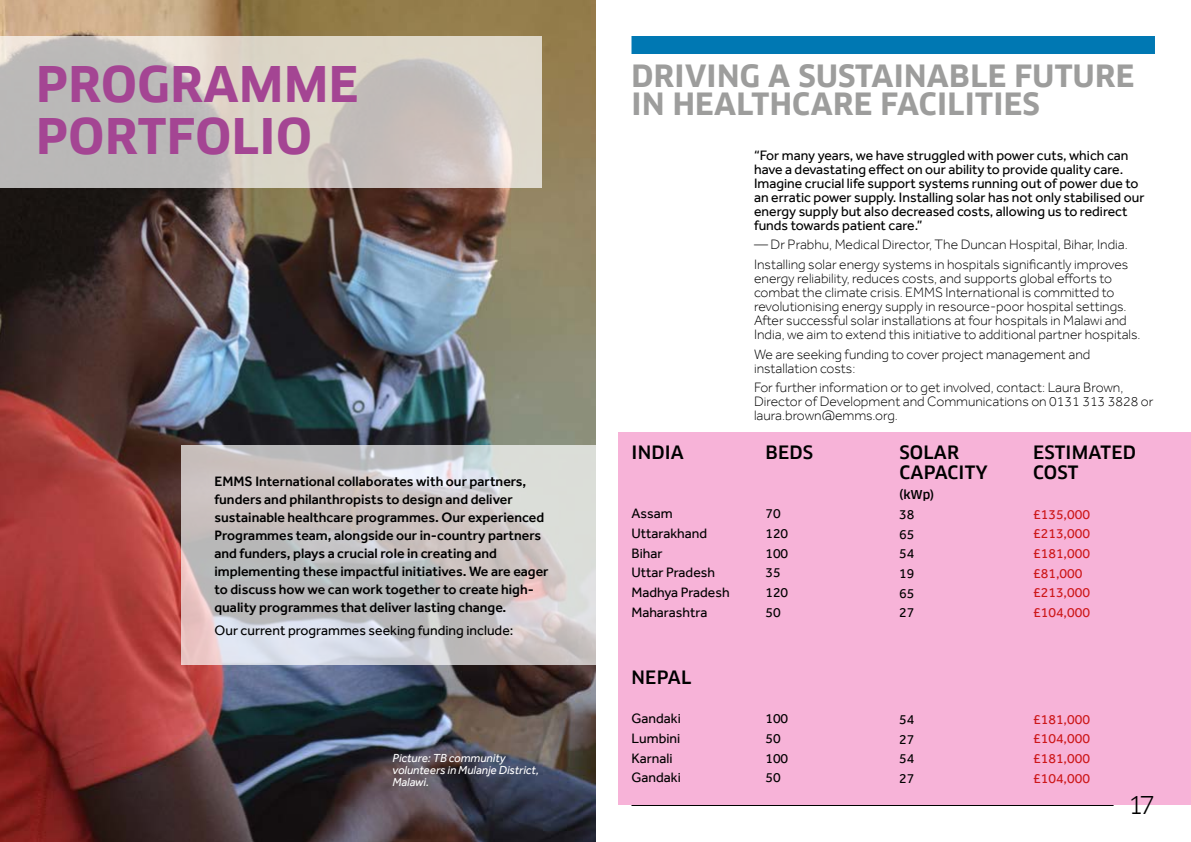
<style>
.page{position:relative;width:1191px;height:842px;background:#fff}
.page>*{position:absolute;margin:0;border:0;box-sizing:border-box;transform-origin:0 0}
.t1{font:700 48px/52px "Clan Pro";letter-spacing:.01em;color:#a44593}
.t2{font:700 30px/28px "Clan Pro";letter-spacing:.01em;color:#9d9d9c}
.t3{font:24px "Clan Pro";color:#000}
.t4{font:500 18px/20px "Clan Pro";letter-spacing:.01em;color:#000}
.t5{font:300 14px/14px "Effra";color:#000}
.t6{font:14px/19.7px "Effra";color:#000}
.t7{font:500 14px/18px "Effra";color:#000}
.t8{font:14px/19.7px "Effra";color:#cd1719}
.t9{font:italic 12px/12px "Effra";color:#fff}
.t10{font:500 12px "Clan Pro";color:#000}
</style>
<div class="page">
<div style="left:618px;top:432px;width:573px;height:373px;background:#f7b3d8"></div>
<img style="left:0;top:0;width:595px;height:842px">
<div style="left:631px;top:36px;width:524px;height:18px;background:#0078b3"></div>
<hr style="left:631px;top:805px;width:482px;height:1px;background:#000">
<svg style="left:181px;top:445px;width:414px;height:220px;background:#cbc7c8"></svg>
<svg style="left:0;top:36px;width:541px;height:151px;background:#ccc7c0"></svg>
<h1 class="t1" style="left:36px;top:58px;width:324px">PROGRAMME<br>PORTFOLIO</h1>
<p class="t7" style="left:214px;top:472px;width:335px">EMMS International collaborates with our partners, funders and philanthropists to design and deliver sustainable healthcare programmes. Our experienced Programmes team, alongside our in-country partners and funders, plays a crucial role in creating and implementing these impactful initiatives. We are eager to discuss how we can work together to create high&shy;quality programmes that deliver lasting change.</p>
<p class="t6" style="left:214px;top:621px;width:300px">Our current programmes seeking funding include:</p>
<p class="t9" style="left:392px;top:752px;width:148px">Picture: TB community volunteers in Mulanje District,<br>Malawi.</p>
<h2 class="t2" style="left:631px;top:63px;width:504px">DRIVING A SUSTAINABLE FUTURE<br>IN HEALTHCARE FACILITIES</h2>
<p class="t6" style="left:754px;top:148px;width:392px;line-height:14px">“For many years, we have struggled with power cuts, which can have a devastating effect on our ability to provide quality care.<br>Imagine crucial life support systems running out of power due to an erratic power supply. Installing solar has not only stabilised our energy supply but also decreased costs, allowing us to redirect funds towards patient care.”</p>
<p class="t5" style="left:754px;top:235px;width:376px;line-height:19.7px">— Dr Prabhu, Medical Director, The Duncan Hospital, Bihar, India.<br>Installing solar energy systems in hospitals significantly improves</p>
<p class="t5" style="left:754px;top:271px;width:388px">energy reliability, reduces costs, and supports global efforts to combat the climate crisis. EMMS International is committed to revolutionising energy supply in resource-poor hospital settings.<br>After successful solar installations at four hospitals in Malawi and India, we aim to extend this initiative to additional partner hospitals.</p>
<p class="t5" style="left:754px;top:347px;width:338px">We are seeking funding to cover project management and installation costs:</p>
<p class="t5" style="left:754px;top:380px;width:401px">For further information or to get involved, contact: Laura Brown,<br>Director of Development and Communications on 0131 313 3828 or laura.brown@emms.org.</p>
<p class="t4" style="left:631px;top:443px;width:54px">INDIA</p>
<p class="t6" style="left:631px;top:503px;width:100px">Assam<br>Uttarakhand<br>Bihar<br>Uttar Pradesh<br>Madhya Pradesh<br>Maharashtra</p>
<p class="t4" style="left:631px;top:667px;width:61px">NEPAL</p>
<p class="t6" style="left:631px;top:708px;width:51px">Gandaki<br>Lumbini<br>Karnali<br>Gandaki</p>
<p class="t4" style="left:765px;top:443px;width:49px">BEDS</p>
<p class="t6" style="left:765px;top:503px;width:24px">70<br>120<br>100<br>35<br>120<br>50</p>
<p class="t6" style="left:765px;top:708px;width:24px">100<br>50<br>100<br>50</p>
<p class="t4" style="left:899px;top:443px;width:90px">SOLAR<br>CAPACITY</p>
<p class="t10" style="left:899px;top:488px;width:37px">(kWp)</p>
<p class="t6" style="left:899px;top:504px;width:17px;text-align:justify">38<br>65<br>54<br>19<br>65<br>27</p>
<p class="t6" style="left:899px;top:709px;width:17px;text-align:justify">54<br>27<br>54<br>27</p>
<p class="t4" style="left:1033px;top:443px;width:104px">ESTIMATED<br>COST</p>
<p class="t8" style="left:1033px;top:504px;width:58px">£135,000 £213,000 £181,000 £81,000 £213,000 £104,000</p>
<p class="t8" style="left:1033px;top:709px;width:58px;text-align:justify">£181,000 £104,000 £181,000 £104,000</p>
<h3 class="t3" style="left:1128px;top:791px;width:28px">17</h3>
</div>
